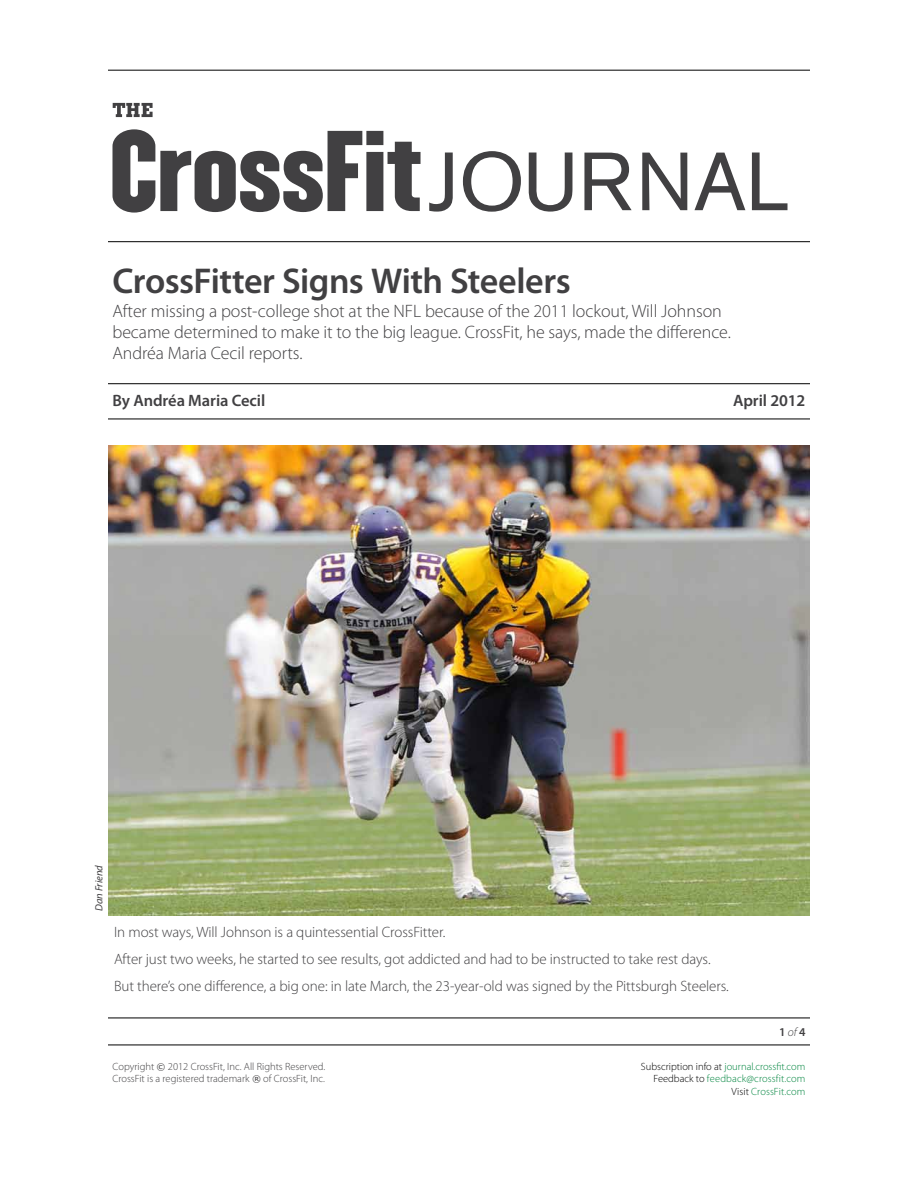
<style>
.page{position:relative;width:918px;height:1188px;background:#fff}
.page>*{position:absolute;margin:0;border:0;box-sizing:border-box;transform-origin:0 0}
.t1{font:600 36px "Myriad Pro";letter-spacing:-.015em;color:#414042}
.t2{font:300 18px/21px "Myriad Pro";letter-spacing:-.005em;color:#414042}
.t3{font:600 16.5px "Myriad Pro";letter-spacing:-.005em;color:#414042}
.t4{font:300 15px/27px "Myriad Pro";letter-spacing:-.005em;color:#414042}
.t5{font:600 12px "Myriad Pro";color:#414042}
.t6{font:300 10.5px/12.6px "Myriad Pro";color:#414042}
.t7{font:300 10.5px/12.6px "Myriad Pro";color:#00853f;text-align:right}
.t8{font:italic 10.5px "Myriad Pro";letter-spacing:-.005em;color:#414042}
.s1{font-weight:300;font-style:italic}
.s2{font-family:"Verdana";font-weight:400;font-size:9px}
.s3{color:#000}
</style>
<div class="page">
<hr style="left:108px;top:1018px;width:702px;height:1px;background:#000">
<hr style="left:108px;top:1045px;width:702px;height:1px;background:#000">
<svg style="left:112px;top:129px;width:309px;height:84px"></svg>
<svg style="left:113px;top:103px;width:40px;height:14px"></svg>
<svg style="left:429px;top:153px;width:24px;height:59px"></svg>
<svg style="left:463px;top:151px;width:58px;height:61px"></svg>
<svg style="left:529px;top:153px;width:43px;height:59px"></svg>
<svg style="left:584px;top:153px;width:48px;height:57px"></svg>
<svg style="left:642px;top:153px;width:45px;height:57px"></svg>
<svg style="left:695px;top:153px;width:50px;height:57px"></svg>
<svg style="left:752px;top:153px;width:36px;height:57px"></svg>
<hr style="left:108px;top:383px;width:702px;height:1px;background:#000">
<hr style="left:108px;top:419px;width:702px;height:1px;background:#000">
<hr style="left:108px;top:241px;width:702px;height:1px;background:#000">
<hr style="left:108px;top:70px;width:702px;height:1px;background:#000">
<img style="left:108px;top:446px;width:702px;height:469px">
<h1 class="t1" style="left:112px;top:261px;width:460px">CrossFitter Signs With Steelers</h1>
<p class="t2" style="left:112px;top:301px;width:620px">After missing a post-college shot at the NFL because of the 2011 lockout, Will Johnson became determined to make it to the big league. CrossFit, he says, made the difference.<br>Andréa Maria Cecil reports.</p>
<p class="t3" style="left:112px;top:392px;width:154px">By Andréa Maria Cecil</p>
<p class="t3" style="left:733px;top:392px;width:74px">April 2012</p>
<p class="t8" style="left:93px;top:911px;width:47px;rotate:-90deg">Dan Friend</p>
<p class="t4" style="left:114px;top:918px;width:616px">In most ways, Will Johnson is a quintessential CrossFitter.<br>After just two weeks, he started to see results, got addicted and had to be instructed to take rest days.<br>But there’s one difference, a big one: in late March, the 23-year-old was signed by the Pittsburgh Steelers.</p>
<p class="t5" style="left:779px;top:1025px;width:28px">1 <span class="s1">of</span> 4</p>
<p class="t6" style="left:112px;top:1060px;width:214px">Copyright <span class="s2">©</span> 2012 CrossFit, Inc. All Rights Reserved.<br>CrossFit is a registered trademark <span class="s2">®</span> of CrossFit, Inc.</p>
<p class="t7" style="left:641px;top:1060px;width:166px"><span class="s3">Subscription info at</span> journal.crossfit.com<br><span class="s3">Feedback to</span> feedback@crossfit.com<br><span class="s3">Visit</span> CrossFit.com</p>
</div>
